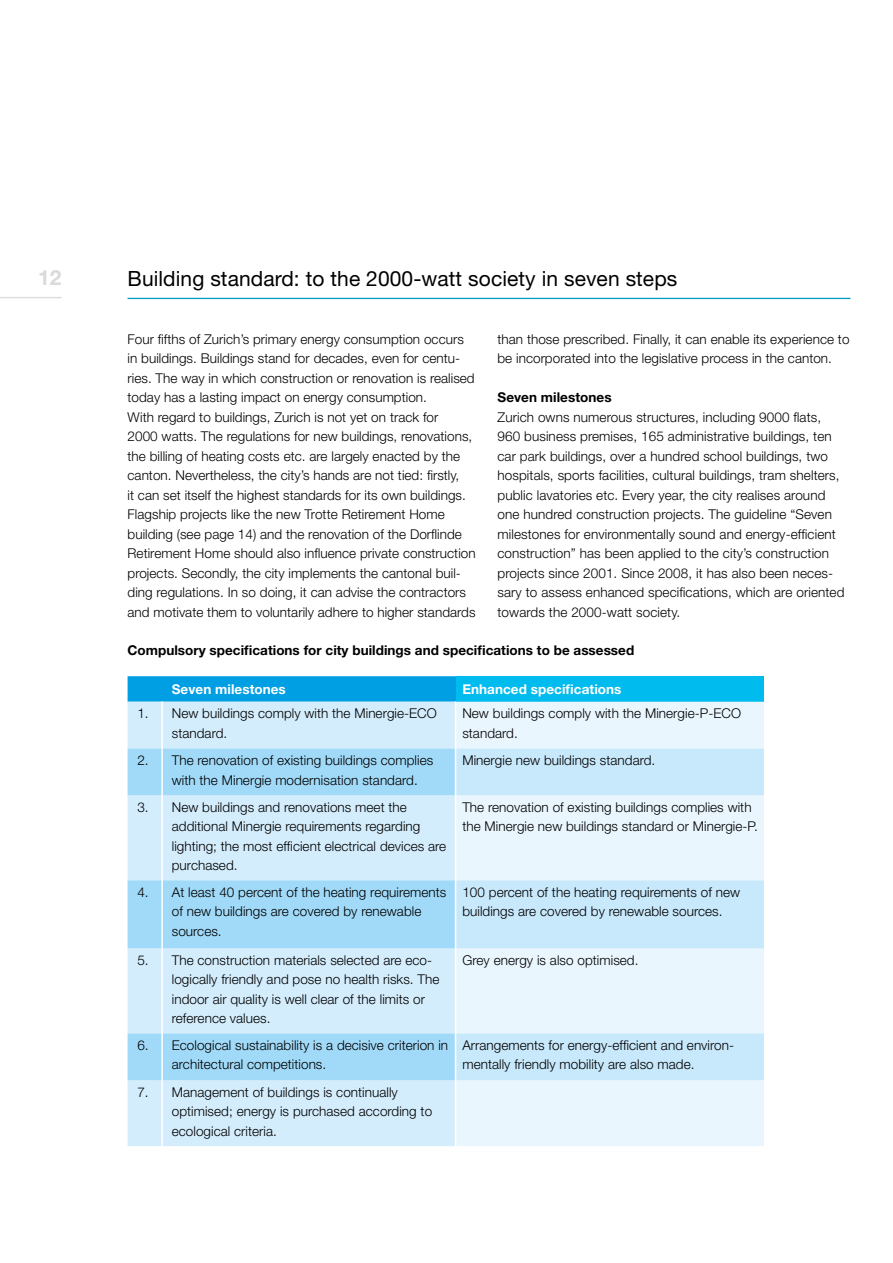
<style>
.page{position:relative;width:893px;height:1263px;background:#fff}
.page>*{position:absolute;margin:0;border:0;box-sizing:border-box;transform-origin:0 0}
.t1{font:21px "Helvetica Neue";letter-spacing:.005em;color:#000}
.t2{font:700 21px "Helvetica Neue";color:#d9dada}
.t3{font:300 13.5px/19.5px "Helvetica Neue";letter-spacing:.005em;color:#000}
.t4{font:700 13.5px "Helvetica Neue";color:#000}
.t5{font:700 13.5px "Helvetica Neue";letter-spacing:.005em;color:#fff}
</style>
<div class="page">
<hr style="left:0;top:297px;width:62px;height:1px;background:#d9dada">
<hr style="left:128px;top:298px;width:722px;height:1px;background:#009cc4">
<svg style="left:128px;top:676px;width:328px;height:26px"></svg>
<div style="left:456px;top:676px;width:308px;height:26px;background:#0be"></div>
<div style="left:128px;top:702px;width:327px;height:444px;background:#d4edfc"></div>
<div style="left:456px;top:702px;width:308px;height:444px;background:#eaf6fe"></div>
<svg style="left:128px;top:748px;width:327px;height:332px;fill:#d4edfc"></svg>
<svg style="left:456px;top:748px;width:308px;height:332px;fill:#eaf6fe"></svg>
<hr style="left:455px;top:701px;width:1px;height:513px;background:#fff">
<hr style="left:161px;top:701px;width:2px;height:513px;background:#fff">
<h1 class="t2" style="left:38px;top:265px;width:25px">12</h1>
<h1 class="t1" style="left:128px;top:266px;width:551px">Building standard: to the 2000-watt society in seven steps</h1>
<p class="t3" style="left:128px;top:329px;width:350px">Four fifths of Zurich’s primary energy consumption occurs in buildings. Buildings stand for decades, even for centu&shy;ries. The way in which construction or renovation is realised today has a lasting impact on energy consumption.<br>With regard to buildings, Zurich is not yet on track for<br>2000 watts. The regulations for new buildings, renovations, the billing of heating costs etc. are largely enacted by the canton. Nevertheless, the city’s hands are not tied: firstly,<br>it can set itself the highest standards for its own buildings.<br>Flagship projects like the new Trotte Retirement Home building (see page 14) and the renovation of the Dorflinde Retirement Home should also influence private construction projects. Secondly, the city implements the cantonal buil&shy;ding regulations. In so doing, it can advise the contractors and motivate them to voluntarily adhere to higher standards</p>
<p class="t3" style="left:497px;top:329px;width:353px">than those prescribed. Finally, it can enable its experience to be incorporated into the legislative process in the canton.</p>
<p class="t4" style="left:497px;top:389px;width:116px">Seven milestones</p>
<p class="t3" style="left:497px;top:407px;width:348px">Zurich owns numerous structures, including 9000 flats, 960 business premises, 165 administrative buildings, ten car park buildings, over a hundred school buildings, two hospitals, sports facilities, cultural buildings, tram shelters, public lavatories etc. Every year, the city realises around one hundred construction projects. The guideline “Seven milestones for environmentally sound and energy-efficient construction” has been applied to the city’s construction projects since 2001. Since 2008, it has also been neces&shy;sary to assess enhanced specifications, which are oriented towards the 2000-watt society.</p>
<p class="t4" style="left:128px;top:642px;width:508px">Compulsory specifications for city buildings and specifications to be assessed</p>
<p class="t5" style="left:172px;top:680px;width:116px">Seven milestones</p>
<p class="t5" style="left:462px;top:680px;width:161px">Enhanced specifications</p>
<p class="t3" style="left:172px;top:703px;width:267px;text-indent:-34px">1. New buildings comply with the Minergie-ECO standard.</p>
<p class="t3" style="left:462px;top:703px;width:280px">New buildings comply with the Minergie-P-ECO standard.</p>
<p class="t3" style="left:172px;top:750px;width:263px;text-indent:-34px">2. The renovation of existing buildings complies with the Minergie modernisation standard.</p>
<p class="t3" style="left:462px;top:750px;width:194px">Minergie new buildings standard.</p>
<p class="t3" style="left:172px;top:797px;width:276px;text-indent:-34px">3. New buildings and renovations meet the additional Minergie requirements regarding lighting; the most efficient electrical devices are purchased.</p>
<p class="t3" style="left:462px;top:797px;width:297px">The renovation of existing buildings complies with the Minergie new buildings standard or Minergie-P.</p>
<p class="t3" style="left:172px;top:882px;width:276px;text-indent:-34px">4. At least 40 percent of the heating requirements of new buildings are covered by renewable sources.</p>
<p class="t3" style="left:462px;top:882px;width:279px">100 percent of the heating requirements of new buildings are covered by renewable sources.</p>
<p class="t3" style="left:172px;top:950px;width:269px;text-indent:-34px">5. The construction materials selected are eco&shy;logically friendly and pose no health risks. The indoor air quality is well clear of the limits or reference values.</p>
<p class="t3" style="left:462px;top:950px;width:178px">Grey energy is also optimised.</p>
<p class="t3" style="left:172px;top:1035px;width:278px;text-indent:-34px">6. Ecological sustainability is a decisive criterion in architectural competitions.</p>
<p class="t3" style="left:462px;top:1035px;width:273px">Arrangements for energy-efficient and environ&shy;mentally friendly mobility are also made.</p>
<p class="t3" style="left:172px;top:1082px;width:262px;text-indent:-34px">7. Management of buildings is continually optimised; energy is purchased according to ecological criteria.</p>
</div>
